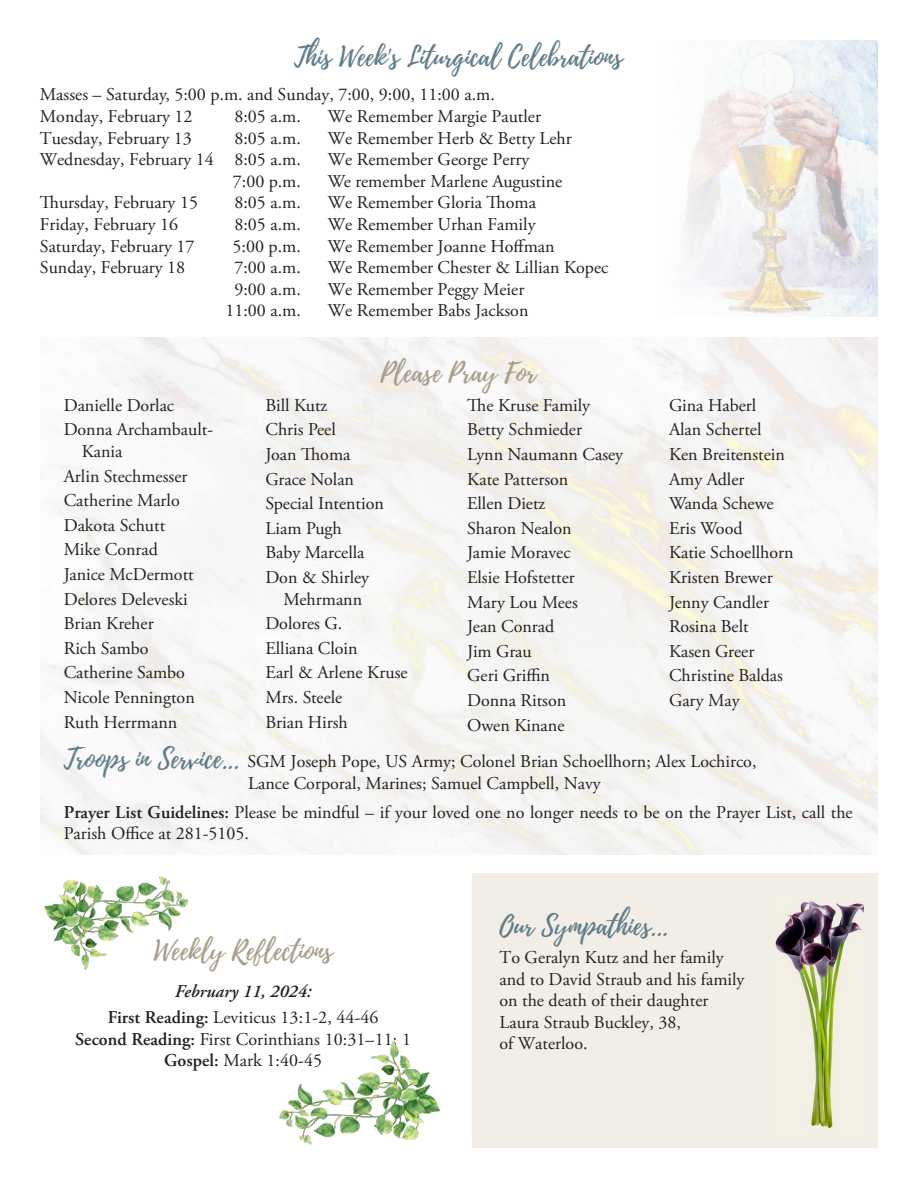
<style>
.page{position:relative;width:918px;height:1188px;background:#fff}
.page>*{position:absolute;margin:0;border:0;box-sizing:border-box;transform-origin:0 0}
.t1{font:27px "Playlist Script";color:#5f7d8a}
.t2{font:27px "Playlist Script";color:#aa9e89}
.t3{font:18px/21.6px "Adobe Garamond Pro";color:#231f20}
.Weekly_Reflect_Read{font:italic 600 18px "Adobe Garamond Pro";color:#231f20}
.s1{font-family:"Playlist Script";font-size:27px;color:#5f7d8a}
.s2{font-weight:600}
</style>
<div class="page">
<div style="left:472px;top:874px;width:405px;height:274px;background:#f2eee5"></div>
<img style="left:41px;top:338px;width:836px;height:517px">
<img style="left:683px;top:40px;width:195px;height:276px">
<img style="left:774px;top:893px;width:89px;height:243px">
<img style="left:44px;top:876px;width:144px;height:94px">
<img style="left:279px;top:1040px;width:161px;height:105px">
<p class="t1" style="left:294px;top:38px;width:330px">This Week's Liturgical Celebrations</p>
<p class="t3" style="left:40px;top:85px;width:456px">Masses – Saturday, 5:00 p.m. and Sunday, 7:00, 9:00, 11:00 a.m.</p>
<p class="t3" style="left:40px;top:106px;width:154px">Monday, February 12</p>
<p class="t3" style="left:234px;top:106px;width:68px">8:05 a.m.</p>
<p class="t3" style="left:328px;top:106px;width:215px">We Remember Margie Pautler</p>
<p class="t3" style="left:40px;top:128px;width:153px">Tuesday, February 13</p>
<p class="t3" style="left:234px;top:128px;width:68px">8:05 a.m.</p>
<p class="t3" style="left:328px;top:128px;width:245px">We Remember Herb &amp; Betty Lehr</p>
<p class="t3" style="left:40px;top:149px;width:263px">Wednesday, February 14 8:05 a.m.</p>
<p class="t3" style="left:328px;top:149px;width:203px">We Remember George Perry</p>
<p class="t3" style="left:233px;top:171px;width:70px">7:00 p.m.</p>
<p class="t3" style="left:328px;top:171px;width:236px">We remember Marlene Augustine</p>
<p class="t3" style="left:40px;top:193px;width:160px">Thursday, February 15</p>
<p class="t3" style="left:234px;top:193px;width:68px">8:05 a.m.</p>
<p class="t3" style="left:328px;top:193px;width:210px">We Remember Gloria Thoma</p>
<p class="t3" style="left:40px;top:214px;width:140px">Friday, February 16</p>
<p class="t3" style="left:234px;top:214px;width:68px">8:05 a.m.</p>
<p class="t3" style="left:328px;top:214px;width:209px">We Remember Urhan Family</p>
<p class="t3" style="left:40px;top:236px;width:156px">Saturday, February 17</p>
<p class="t3" style="left:233px;top:236px;width:70px">5:00 p.m.</p>
<p class="t3" style="left:328px;top:236px;width:228px">We Remember Joanne Hoffman</p>
<p class="t3" style="left:40px;top:257px;width:147px">Sunday, February 18</p>
<p class="t3" style="left:234px;top:257px;width:68px">7:00 a.m.</p>
<p class="t3" style="left:328px;top:257px;width:282px">We Remember Chester &amp; Lillian Kopec</p>
<p class="t3" style="left:234px;top:279px;width:68px">9:00 a.m.</p>
<p class="t3" style="left:328px;top:279px;width:198px">We Remember Peggy Meier</p>
<p class="t3" style="left:225px;top:301px;width:77px">11:00 a.m.</p>
<p class="t3" style="left:328px;top:301px;width:202px">We Remember Babs Jackson</p>
<p class="t2" style="left:381px;top:353px;width:157px">Please Pray For</p>
<p class="t3" style="left:64px;top:395px;width:112px">Danielle Dorlac</p>
<p class="t3" style="left:82px;top:420px;width:133px;text-indent:-18px">Donna Archambault-<br>Kania</p>
<p class="t3" style="left:64px;top:466px;width:125px">Arlin Stechmesser</p>
<p class="t3" style="left:64px;top:490px;width:118px">Catherine Marlo</p>
<p class="t3" style="left:64px;top:515px;width:103px">Dakota Schutt</p>
<p class="t3" style="left:64px;top:540px;width:96px">Mike Conrad</p>
<p class="t3" style="left:64px;top:564px;width:132px">Janice McDermott</p>
<p class="t3" style="left:64px;top:589px;width:126px">Delores Deleveski</p>
<p class="t3" style="left:64px;top:613px;width:91px">Brian Kreher</p>
<p class="t3" style="left:64px;top:638px;width:86px">Rich Sambo</p>
<p class="t3" style="left:64px;top:663px;width:123px">Catherine Sambo</p>
<p class="t3" style="left:64px;top:687px;width:133px">Nicole Pennington</p>
<p class="t3" style="left:64px;top:712px;width:115px">Ruth Herrmann</p>
<p class="t3" style="left:669px;top:395px;width:89px">Gina Haberl</p>
<p class="t3" style="left:669px;top:420px;width:94px">Alan Schertel</p>
<p class="t3" style="left:669px;top:444px;width:117px">Ken Breitenstein</p>
<p class="t3" style="left:669px;top:469px;width:77px">Amy Adler</p>
<p class="t3" style="left:669px;top:493px;width:106px">Wanda Schewe</p>
<p class="t3" style="left:669px;top:518px;width:75px">Eris Wood</p>
<p class="t3" style="left:669px;top:543px;width:126px">Katie Schoellhorn</p>
<p class="t3" style="left:669px;top:567px;width:105px">Kristen Brewer</p>
<p class="t3" style="left:669px;top:592px;width:102px">Jenny Candler</p>
<p class="t3" style="left:669px;top:616px;width:81px">Rosina Belt</p>
<p class="t3" style="left:669px;top:641px;width:87px">Kasen Greer</p>
<p class="t3" style="left:669px;top:666px;width:116px">Christine Baldas</p>
<p class="t3" style="left:669px;top:690px;width:72px">Gary May</p>
<p class="t3" style="left:248px;top:751px;width:510px;text-indent:-184px"><span class="s1">Troops in Service...</span> SGM Joseph Pope, US Army; Colonel Brian Schoellhorn; Alex Lochirco,<br>Lance Corporal, Marines; Samuel Campbell, Navy</p>
<p class="t3" style="left:64px;top:802px;width:790px"><span class="s2">Prayer List Guidelines:</span> Please be mindful – if your loved one no longer needs to be on the Prayer List, call the<br>Parish Office at 281-5105.</p>
<p class="t3" style="left:266px;top:395px;width:63px">Bill Kutz</p>
<p class="t3" style="left:266px;top:420px;width:72px">Chris Peel</p>
<p class="t3" style="left:266px;top:444px;width:87px">Joan Thoma</p>
<p class="t3" style="left:266px;top:469px;width:90px">Grace Nolan</p>
<p class="t3" style="left:266px;top:493px;width:120px">Special Intention</p>
<p class="t3" style="left:266px;top:518px;width:78px">Liam Pugh</p>
<p class="t3" style="left:266px;top:543px;width:101px">Baby Marcella</p>
<p class="t3" style="left:284px;top:567px;width:87px;text-indent:-18px">Don &amp; Shirley<br>Mehrmann</p>
<p class="t3" style="left:266px;top:613px;width:78px">Dolores G.</p>
<p class="t3" style="left:266px;top:638px;width:94px">Elliana Cloin</p>
<p class="t3" style="left:266px;top:663px;width:144px">Earl &amp; Arlene Kruse</p>
<p class="t3" style="left:266px;top:687px;width:78px">Mrs. Steele</p>
<p class="t3" style="left:266px;top:712px;width:84px">Brian Hirsh</p>
<p class="t3" style="left:467px;top:395px;width:124px">The Kruse Family</p>
<p class="t3" style="left:467px;top:420px;width:116px">Betty Schmieder</p>
<p class="t3" style="left:467px;top:444px;width:157px">Lynn Naumann Casey</p>
<p class="t3" style="left:467px;top:469px;width:103px">Kate Patterson</p>
<p class="t3" style="left:467px;top:493px;width:80px">Ellen Dietz</p>
<p class="t3" style="left:467px;top:518px;width:106px">Sharon Nealon</p>
<p class="t3" style="left:467px;top:543px;width:105px">Jamie Moravec</p>
<p class="t3" style="left:467px;top:567px;width:109px">Elsie Hofstetter</p>
<p class="t3" style="left:467px;top:592px;width:112px">Mary Lou Mees</p>
<p class="t3" style="left:467px;top:616px;width:89px">Jean Conrad</p>
<p class="t3" style="left:467px;top:641px;width:66px">Jim Grau</p>
<p class="t3" style="left:467px;top:666px;width:84px">Geri Griffin</p>
<p class="t3" style="left:467px;top:690px;width:101px">Donna Ritson</p>
<p class="t3" style="left:467px;top:715px;width:99px">Owen Kinane</p>
<p class="t2" style="left:154px;top:931px;width:180px">Weekly Reflections</p>
<p class="Weekly_Reflect_Read" style="left:175px;top:981px;width:138px">February 11, 2024:</p>
<p class="t3" style="left:108px;top:1007px;width:272px"><span class="s2">First Reading:</span> Leviticus 13:1-2, 44-46</p>
<p class="t3" style="left:75px;top:1029px;width:337px"><span class="s2">Second Reading:</span> First Corinthians 10:31–11: 1</p>
<p class="t3" style="left:164px;top:1050px;width:160px"><span class="s2">Gospel:</span> Mark 1:40-45</p>
<p class="t1" style="left:500px;top:906px;width:170px">Our Sympathies...</p>
<p class="t3" style="left:500px;top:947px;width:247px">To Geralyn Kutz and her family and to David Straub and his family on the death of their daughter<br>Laura Straub Buckley, 38,<br>of Waterloo.</p>
</div>
